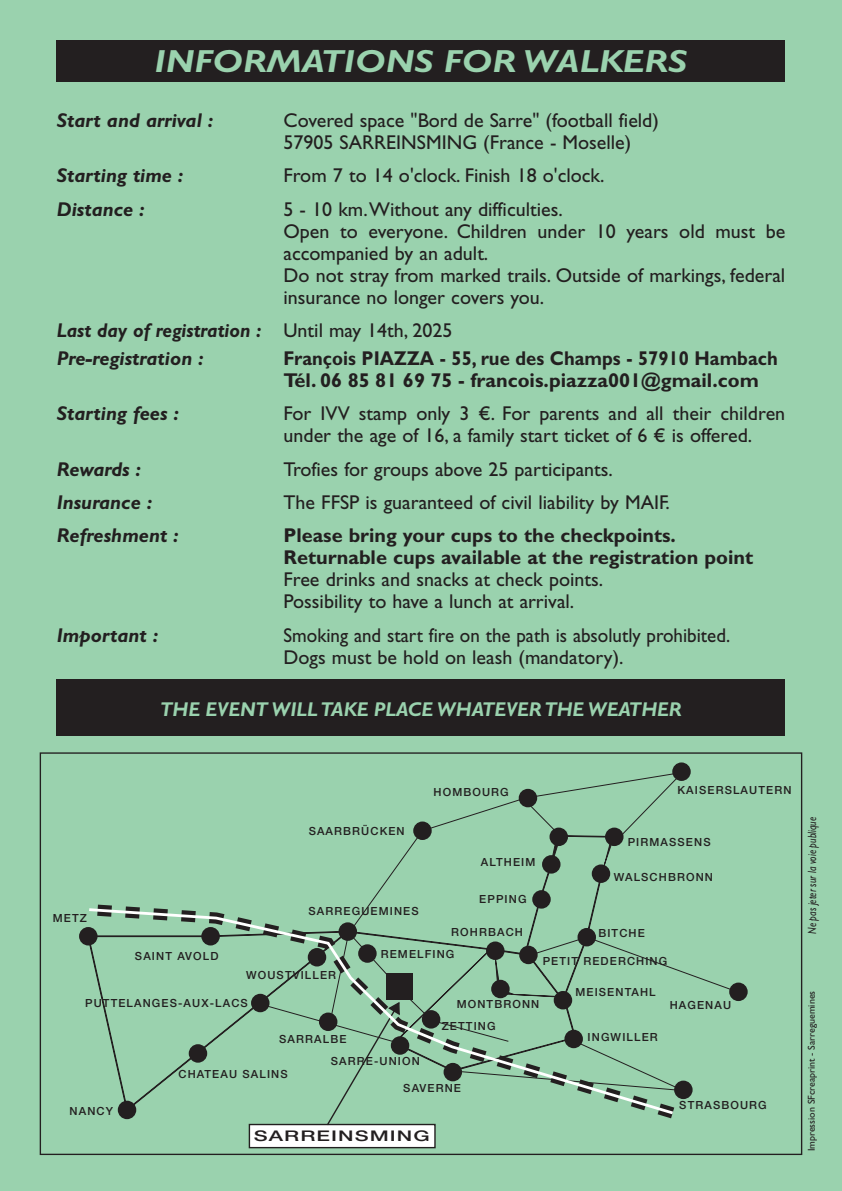
<style>
.page{position:relative;width:842px;height:1191px;background:#9ad2ae}
.page>*{position:absolute;margin:0;border:0;box-sizing:border-box;transform-origin:0 0}
.t1{font:italic 700 32px "Gill Sans Std";color:#9ad2ae;scale:1.15 1}
.t2{font:20px/22px "Gill Sans Std";color:#231f20}
.t3{font:italic 700 20px "Gill Sans Std";color:#231f20}
.t4{font:700 20px/22px "Gill Sans Std";color:#231f20;scale:.92 1}
.t5{font:20px/22px "Gill Sans Std";color:#231f20;scale:.95 1}
.t6{font:700 20px/22px "Gill Sans Std";color:#231f20}
.t7{font:italic 700 20px/27.6px "Gill Sans Std";color:#231f20;scale:.95 1}
.t8{font:italic 700 20px "Gill Sans Std";color:#9ad2ae}
.t9{font:500 14.6px "Helvetica Neue";letter-spacing:.05em;color:#231f20;scale:1.46 1}
.t10{font:italic 12px "Gill Sans Std";color:#231f20;scale:.8 1}
.t11{font:500 11.2px "Helvetica Neue";letter-spacing:.1em;color:#231f20}
.t12{font:10px "Gill Sans Std";color:#231f20}
.s1{font-weight:400;font-style:normal}
</style>
<div class="page">
<div style="left:672px;top:762px;width:19px;height:19px;background:#231f20;border-radius:50%"></div>
<svg style="left:729px;top:982px;width:19px;height:19px"></svg>
<svg style="left:374px;top:771px;width:368px;height:328px"></svg>
<div style="left:249px;top:1124px;width:186px;height:23px;background:#fff"></div>
<div style="left:249px;top:1123px;width:187px;height:25px;border:1px solid #231f20"></div>
<svg style="left:79px;top:897px;width:608px;height:229px"></svg>
<svg style="left:86px;top:906px;width:590px;height:210px"></svg>
<div style="left:57px;top:40px;width:728px;height:42px;background:#231f20"></div>
<div style="left:57px;top:679px;width:728px;height:57px;background:#231f20"></div>
<h1 class="t1" style="left:155px;top:42px;width:465px">INFORMATIONS FOR WALKERS</h1>
<p class="t3" style="left:57px;top:109px;width:158px">Start and arrival :</p>
<p class="t2" style="left:283px;top:109px;width:377px">Covered space "Bord de Sarre" (football field)<br>57905 SARREINSMING (France - Moselle)</p>
<p class="t3" style="left:57px;top:164px;width:128px">Starting time :</p>
<p class="t2" style="left:283px;top:165px;width:323px">From 7 to 14 o'clock. Finish 18 o'clock.</p>
<p class="t3" style="left:57px;top:197px;width:89px">Distance :</p>
<p class="t2" style="left:283px;top:198px;width:503px">5 - 10 km. Without any difficulties.<br>Open to everyone. Children under 10 years old must be accompanied by an adult.<br>Do not stray from marked trails. Outside of markings, federal insurance no longer covers you.</p>
<p class="t7" style="left:57px;top:317px;width:418px">Last day of registration : <span class="s1">Until may 14th, 2025<br></span>Pre-registration :</p>
<p class="t4" style="left:283px;top:347px;width:539px">François PIAZZA - 55, rue des Champs - 57910 Hambach<br>Tél. 06 85 81 69 75 - francois.piazza001@gmail.com</p>
<p class="t3" style="left:57px;top:402px;width:124px">Starting fees :</p>
<p class="t2" style="left:283px;top:402px;width:503px">For IVV stamp only 3 €. For parents and all their children under the age of 16, a family start ticket of 6 € is offered.</p>
<p class="t3" style="left:57px;top:457px;width:86px">Rewards :</p>
<p class="t2" style="left:283px;top:458px;width:331px">Trofies for groups above 25 participants.</p>
<p class="t3" style="left:57px;top:490px;width:97px">Insurance :</p>
<p class="t2" style="left:283px;top:491px;width:388px">The FFSP is guaranteed of civil liability by MAIF.</p>
<p class="t3" style="left:57px;top:524px;width:123px">Refreshment :</p>
<p class="t6" style="left:283px;top:524px;width:471px">Please bring your cups to the checkpoints.<br>Returnable cups available at the registration point</p>
<p class="t2" style="left:283px;top:568px;width:321px">Free drinks and snacks at check points.<br>Possibility to have a lunch at arrival.</p>
<p class="t3" style="left:57px;top:623px;width:103px">Important :</p>
<p class="t5" style="left:283px;top:624px;width:472px">Smoking and start fire on the path is absolutly prohibited.<br>Dogs must be hold on leash (mandatory).</p>
<p class="t8" style="left:160px;top:697px;width:523px">THE EVENT WILL TAKE PLACE WHATEVER THE WEATHER</p>
<p class="t11" style="left:53px;top:908px;width:36px">METZ</p>
<p class="t11" style="left:135px;top:946px;width:85px">SAINT AVOLD</p>
<p class="t11" style="left:433px;top:783px;width:77px">HOMBOURG</p>
<p class="t11" style="left:677px;top:780px;width:115px">KAISERSLAUTERN</p>
<p class="t11" style="left:309px;top:822px;width:98px">SAARBRÜCKEN</p>
<p class="t11" style="left:309px;top:902px;width:112px">SARREGUEMINES</p>
<p class="t11" style="left:481px;top:852px;width:56px">ALTHEIM</p>
<p class="t11" style="left:479px;top:889px;width:49px">EPPING</p>
<p class="t11" style="left:451px;top:923px;width:73px">ROHRBACH</p>
<p class="t11" style="left:246px;top:965px;width:92px">WOUSTVILLER</p>
<p class="t11" style="left:381px;top:945px;width:75px">REMELFING</p>
<p class="t11" style="left:628px;top:833px;width:84px">PIRMASSENS</p>
<p class="t11" style="left:614px;top:868px;width:101px">WALSCHBRONN</p>
<p class="t11" style="left:598px;top:924px;width:48px">BITCHE</p>
<p class="t11" style="left:543px;top:952px;width:126px">PETIT REDERCHING</p>
<p class="t11" style="left:575px;top:983px;width:82px">MEISENTAHL</p>
<p class="t11" style="left:85px;top:993px;width:164px">PUTTELANGES-AUX-LACS</p>
<p class="t11" style="left:279px;top:1030px;width:69px">SARRALBE</p>
<p class="t11" style="left:331px;top:1051px;width:90px">SARRE-UNION</p>
<p class="t11" style="left:179px;top:1065px;width:111px">CHATEAU SALINS</p>
<p class="t11" style="left:457px;top:995px;width:84px">MONTBRONN</p>
<p class="t11" style="left:442px;top:1016px;width:55px">ZETTING</p>
<p class="t11" style="left:70px;top:1102px;width:45px">NANCY</p>
<p class="t11" style="left:403px;top:1079px;width:59px">SAVERNE</p>
<p class="t9" style="left:254px;top:1124px;width:122px">SARREINSMING</p>
<p class="t11" style="left:588px;top:1027px;width:72px">INGWILLER</p>
<p class="t11" style="left:670px;top:996px;width:63px">HAGENAU</p>
<p class="t11" style="left:679px;top:1096px;width:89px">STRASBOURG</p>
<p class="t10" style="left:805px;top:934px;width:148px;rotate:-90deg">Ne pas jeter sur la voie publique</p>
<p class="t12" style="left:806px;top:1151px;width:162px;rotate:-90deg">Impression SFcreaprint - Sarreguemines</p>
</div>
